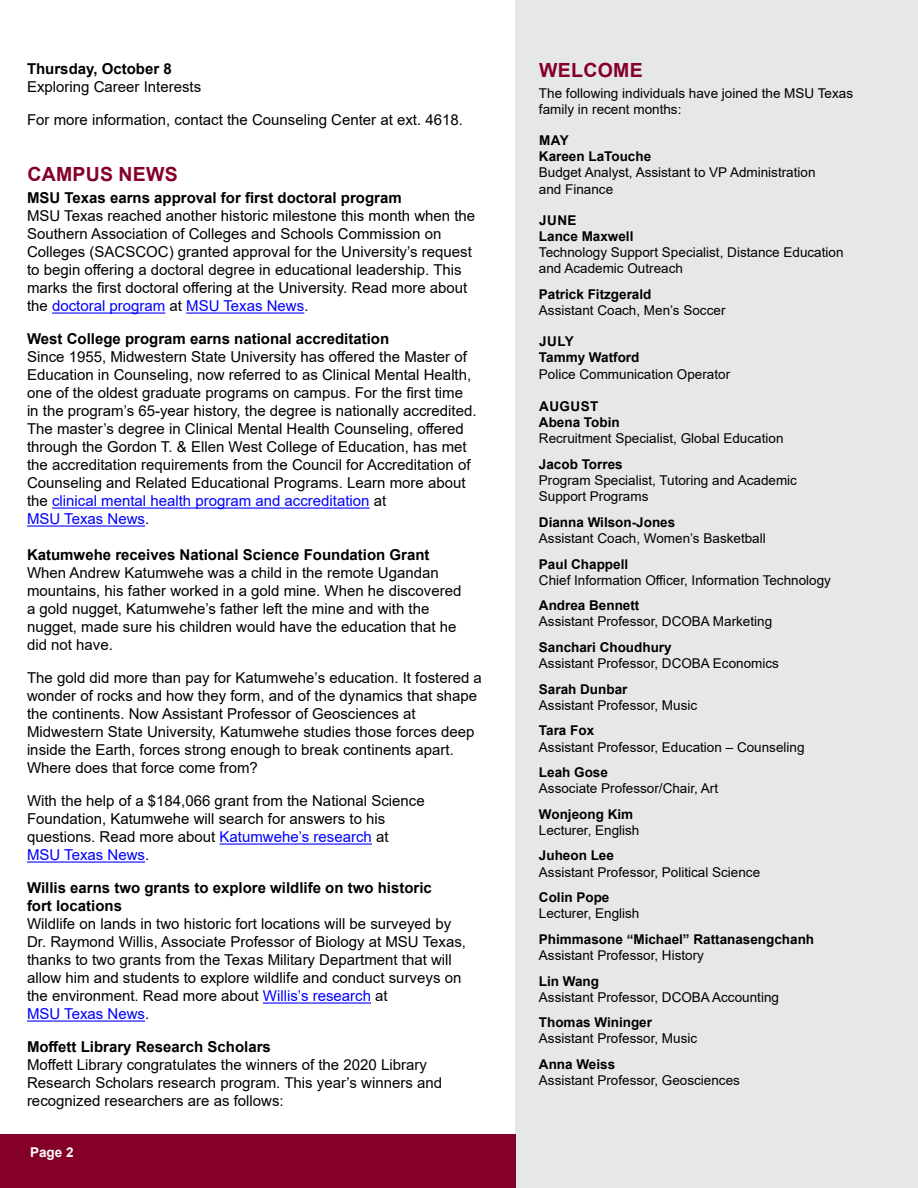
<style>
.page{position:relative;width:918px;height:1188px;background:#fff}
.page>*{position:absolute;margin:0;border:0;box-sizing:border-box;transform-origin:0 0}
.Text{font:700 19.5px "Arial";letter-spacing:.015em;color:#840029}
.No_Spacing{font:15px/18px "Arial";color:#000}
.No_Spacing-2{font:13.5px/16.2px "Arial";color:#000}
.No_Spacing-3{font:700 13.5px/16.2px "Arial";color:#000}
.t1{font:700 13.5px "Arial";color:#fff}
.s1{font-weight:700}
.s2{color:#00f}
.s3{font-weight:400}
</style>
<div class="page">
<div style="left:515px;top:0;width:403px;height:1188px;background:#e6e7e8"></div>
<div style="left:0;top:1134px;width:515px;height:54px;background:#840029"></div>
<hr style="left:52px;top:313px;width:113px;height:1px;background:#00f">
<hr style="left:186px;top:313px;width:118px;height:1px;background:#00f">
<hr style="left:52px;top:508px;width:318px;height:1px;background:#00f">
<hr style="left:27px;top:526px;width:118px;height:1px;background:#00f">
<hr style="left:220px;top:844px;width:152px;height:1px;background:#00f">
<hr style="left:27px;top:862px;width:118px;height:1px;background:#00f">
<hr style="left:263px;top:1003px;width:108px;height:1px;background:#00f">
<hr style="left:27px;top:1021px;width:118px;height:1px;background:#00f">
<p class="No_Spacing" style="left:27px;top:59px;width:176px"><span class="s1">Thursday, October 8<br></span>Exploring Career Interests</p>
<p class="No_Spacing" style="left:27px;top:110px;width:438px">For more information, contact the Counseling Center at ext. 4618.</p>
<p class="Text" style="left:27px;top:160px;width:152px">CAMPUS NEWS</p>
<p class="No_Spacing" style="left:27px;top:189px;width:450px"><span class="s1">MSU Texas earns approval for first doctoral program<br></span>MSU Texas reached another historic milestone this month when the Southern Association of Colleges and Schools Commission on Colleges (SACSCOC) granted approval for the University’s request to begin offering a doctoral degree in educational leadership. This marks the first doctoral offering at the University. Read more about the <span class="s2">doctoral program</span> at <span class="s2">MSU Texas News</span>.</p>
<p class="No_Spacing" style="left:27px;top:330px;width:451px"><span class="s1">West College program earns national accreditation<br></span>Since 1955, Midwestern State University has offered the Master of Education in Counseling, now referred to as Clinical Mental Health, one of the oldest graduate programs on campus. For the first time in the program’s 65-year history, the degree is nationally accredited.<br>The master’s degree in Clinical Mental Health Counseling, offered through the Gordon T. &amp; Ellen West College of Education, has met the accreditation requirements from the Council for Accreditation of Counseling and Related Educational Programs. Learn more about the <span class="s2">clinical mental health program and accreditation</span> at<br><span class="s2">MSU Texas News</span>.</p>
<p class="No_Spacing" style="left:27px;top:546px;width:436px"><span class="s1">Katumwehe receives National Science Foundation Grant </span>When Andrew Katumwehe was a child in the remote Ugandan mountains, his father worked in a gold mine. When he discovered a gold nugget, Katumwehe’s father left the mine and with the nugget, made sure his children would have the education that he did not have.</p>
<p class="No_Spacing" style="left:27px;top:669px;width:456px">The gold did more than pay for Katumwehe’s education. It fostered a wonder of rocks and how they form, and of the dynamics that shape the continents. Now Assistant Professor of Geosciences at Midwestern State University, Katumwehe studies those forces deep inside the Earth, forces strong enough to break continents apart.<br>Where does that force come from?</p>
<p class="No_Spacing" style="left:27px;top:792px;width:399px">With the help of a $184,066 grant from the National Science Foundation, Katumwehe will search for answers to his questions. Read more about <span class="s2">Katumwehe’s research</span> at <span class="s2">MSU Texas News</span>.</p>
<p class="No_Spacing" style="left:27px;top:879px;width:441px"><span class="s1">Willis earns two grants to explore wildlife on two historic<br>fort locations<br></span>Wildlife on lands in two historic fort locations will be surveyed by Dr. Raymond Willis, Associate Professor of Biology at MSU Texas, thanks to two grants from the Texas Military Department that will allow him and students to explore wildlife and conduct surveys on the environment. Read more about <span class="s2">Willis’s research</span> at<br><span class="s2">MSU Texas News</span>.</p>
<p class="No_Spacing" style="left:27px;top:1038px;width:417px"><span class="s1">Moffett Library Research Scholars<br></span>Moffett Library congratulates the winners of the 2020 Library Research Scholars research program. This year’s winners and recognized researchers are as follows:</p>
<p class="t1" style="left:30px;top:1142px;width:45px">Page 2</p>
<p class="Text" style="left:539px;top:56px;width:105px">WELCOME</p>
<p class="No_Spacing-2" style="left:539px;top:85px;width:316px">The following individuals have joined the MSU Texas family in recent months:</p>
<p class="No_Spacing-2" style="left:539px;top:132px;width:278px"><span class="s1">MAY<br>Kareen LaTouche<br></span>Budget Analyst, Assistant to VP Administration and Finance</p>
<p class="No_Spacing-2" style="left:539px;top:212px;width:306px"><span class="s1">JUNE<br>Lance Maxwell<br></span>Technology Support Specialist, Distance Education and Academic Outreach</p>
<p class="No_Spacing-2" style="left:539px;top:286px;width:188px"><span class="s1">Patrick Fitzgerald<br></span>Assistant Coach, Men’s Soccer</p>
<p class="No_Spacing-2" style="left:539px;top:333px;width:193px"><span class="s1">JULY<br>Tammy Watford<br></span>Police Communication Operator</p>
<p class="No_Spacing-2" style="left:539px;top:398px;width:246px"><span class="s1">AUGUST<br>Abena Tobin<br></span>Recruitment Specialist, Global Education</p>
<p class="No_Spacing-2" style="left:539px;top:456px;width:260px"><span class="s1">Jacob Torres<br></span>Program Specialist, Tutoring and Academic<br>Support Programs</p>
<p class="No_Spacing-2" style="left:539px;top:514px;width:228px"><span class="s1">Dianna Wilson-Jones<br></span>Assistant Coach, Women’s Basketball</p>
<p class="No_Spacing-2" style="left:539px;top:556px;width:294px"><span class="s1">Paul Chappell<br></span>Chief Information Officer, Information Technology</p>
<p class="No_Spacing-2" style="left:539px;top:597px;width:235px"><span class="s1">Andrea Bennett<br></span>Assistant Professor, DCOBA Marketing</p>
<p class="No_Spacing-2" style="left:539px;top:639px;width:242px"><span class="s1">Sanchari Choudhury<br></span>Assistant Professor, DCOBA Economics</p>
<p class="No_Spacing-2" style="left:539px;top:681px;width:160px"><span class="s1">Sarah Dunbar<br></span>Assistant Professor, Music</p>
<p class="No_Spacing-2" style="left:539px;top:722px;width:267px"><span class="s1">Tara Fox<br></span>Assistant Professor, Education – Counseling</p>
<p class="No_Spacing-2" style="left:539px;top:764px;width:181px"><span class="s1">Leah Gose<br></span>Associate Professor/Chair, Art</p>
<p class="No_Spacing-2" style="left:539px;top:806px;width:102px"><span class="s1">Wonjeong Kim<br></span>Lecturer, English</p>
<p class="No_Spacing-2" style="left:539px;top:848px;width:223px"><span class="s1">Juheon Lee<br></span>Assistant Professor, Political Science</p>
<p class="No_Spacing-2" style="left:539px;top:889px;width:102px"><span class="s1">Colin Pope<br></span>Lecturer, English</p>
<p class="No_Spacing-3" style="left:539px;top:931px;width:277px">Phimmasone “Michael” Rattanasengchanh<br><span class="s3">Assistant Professor, History</span></p>
<p class="No_Spacing-2" style="left:539px;top:973px;width:242px"><span class="s1">Lin Wang<br></span>Assistant Professor, DCOBA Accounting</p>
<p class="No_Spacing-2" style="left:539px;top:1014px;width:160px"><span class="s1">Thomas Wininger<br></span>Assistant Professor, Music</p>
<p class="No_Spacing-2" style="left:539px;top:1056px;width:203px"><span class="s1">Anna Weiss<br></span>Assistant Professor, Geosciences</p>
</div>
